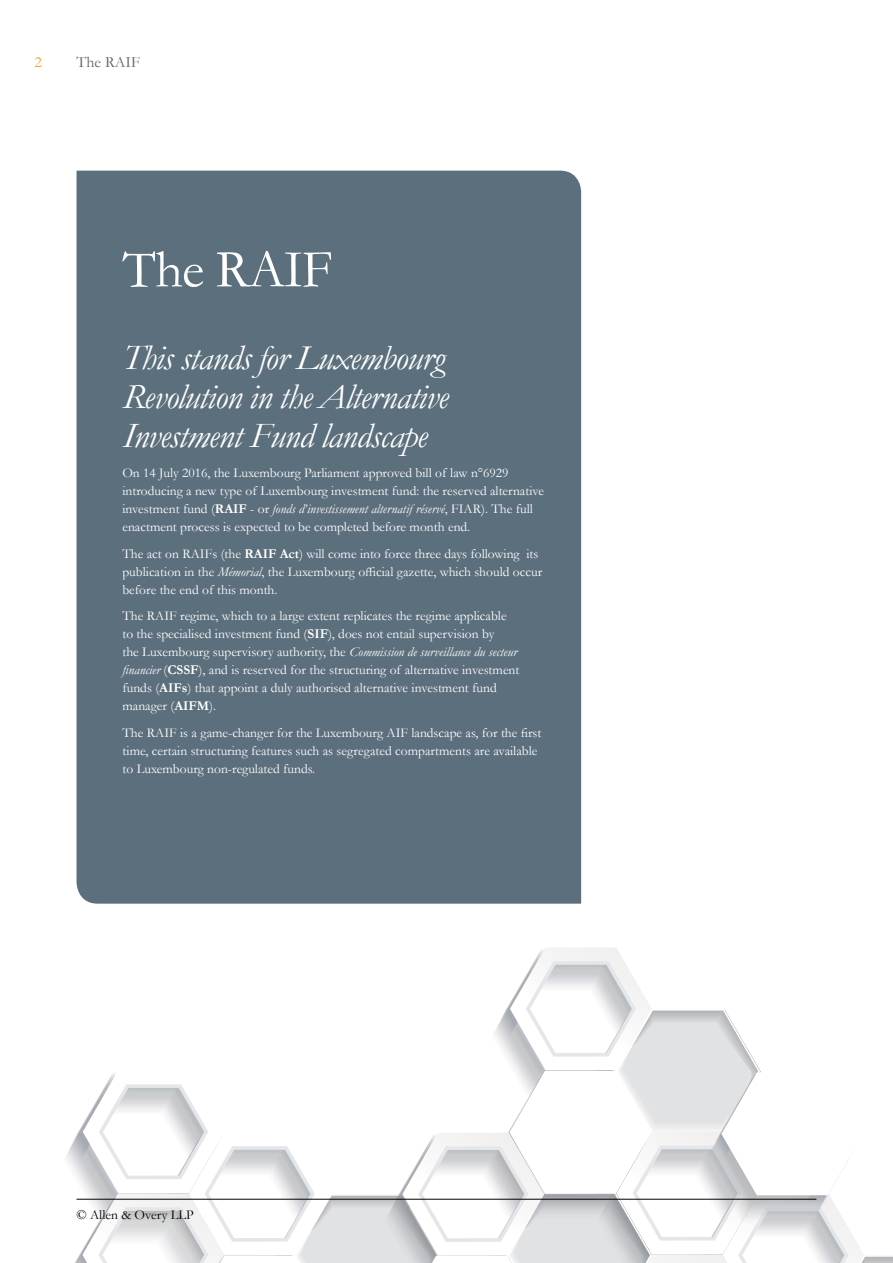
<style>
.page{position:relative;width:893px;height:1263px;background:#fff}
.page>*{position:absolute;margin:0;border:0;box-sizing:border-box;transform-origin:0 0}
.t1{font:54px "Garamond AO";letter-spacing:-.02em;color:#fff}
.t2{font:italic 36px/39px "Garamond AO";letter-spacing:-.02em;color:#fff;text-align:justify}
.t3{font:15.75px "Garamond AO";color:#636466}
.t4{font:15.75px "Garamond AO";color:#f99d31}
.t5{font:13.5px/18px "Garamond AO";color:#fff}
.t6{font:13.5px "Garamond AO";color:#000}
.s1{font-weight:700}
.s2{font-style:italic}
</style>
<div class="page">
<div style="left:77px;top:171px;width:504px;height:733px;background:#5c6f7c"></div>
<svg style="left:66px;top:948px;width:827px;height:315px"></svg>
<hr style="left:77px;top:1199px;width:739px;height:1px;background:#000">
<p class="t4" style="left:35px;top:51px;width:9px">2</p>
<p class="t3" style="left:77px;top:51px;width:65px">The RAIF</p>
<h1 class="t1" style="left:122px;top:233px;width:211px">The RAIF</h1>
<h2 class="t2" style="left:122px;top:338px;width:328px">This stands for Luxembourg Revolution in the Alternative Investment Fund landscape</h2>
<p class="t5" style="left:122px;top:464px;width:423px">On 14 July 2016, the Luxembourg Parliament approved bill of law n°6929 introducing a new type of Luxembourg investment fund: the reserved alternative investment fund (<span class="s1">RAIF</span> - or <span class="s2">fonds d’investissement alternatif réservé</span>, FIAR). The full enactment process is expected to be completed before month end.</p>
<p class="t5" style="left:122px;top:544px;width:421px">The act on RAIFs (the <span class="s1">RAIF Act</span>) will come into force three days following its publication in the <span class="s2">Mémorial</span>, the Luxembourg official gazette, which should occur before the end of this month.</p>
<p class="t5" style="left:122px;top:607px;width:398px">The RAIF regime, which to a large extent replicates the regime applicable to the specialised investment fund (<span class="s1">SIF</span>), does not entail supervision by<br>the Luxembourg supervisory authority, the <span class="s2">Commission de surveillance du secteur financier</span> (<span class="s1">CSSF</span>), and is reserved for the structuring of alternative investment funds (<span class="s1">AIFs</span>) that appoint a duly authorised alternative investment fund manager (<span class="s1">AIFM</span>).</p>
<p class="t5" style="left:122px;top:723px;width:421px">The RAIF is a game-changer for the Luxembourg AIF landscape as, for the first time, certain structuring features such as segregated compartments are available to Luxembourg non-regulated funds.</p>
<p class="t6" style="left:77px;top:1205px;width:119px">© Allen &amp; Overy LLP</p>
</div>
